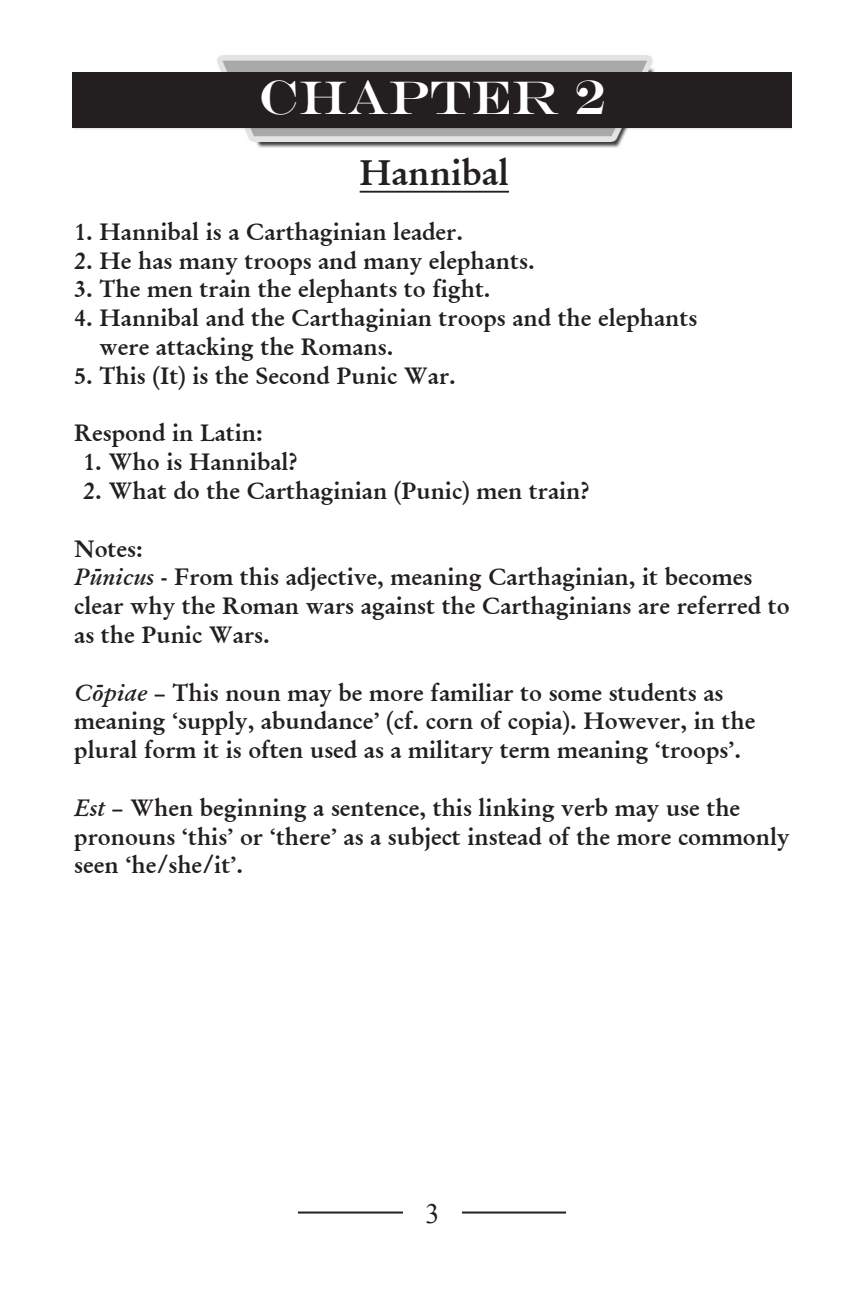
<style>
.page{position:relative;width:864px;height:1296px;background:#fff}
.page>*{position:absolute;margin:0;border:0;box-sizing:border-box;transform-origin:0 0}
.t1{font:48px "Engravers";color:#fff}
.t2{font:36px "Garamond Macron Bold By Paul Kennett";color:#231f20}
.t3{font:28px "Times New Roman";color:#231f20}
.t4{font:24px/28.8px "Garamond Macron Bold By Paul Kennett";color:#231f20}
.s1{font-family:"Garamond Macron Bold Italic By Paul Kennett"}
</style>
<div class="page">
<img style="left:74px;top:55px;width:718px;height:93px">
<hr style="left:298px;top:1212px;width:268px;height:2px;background:#231f20">
<div style="left:403px;top:1192px;width:59px;height:43px;background:#fff"></div>
<div style="left:72px;top:72px;width:720px;height:56px;background:#231f20"></div>
<hr style="left:360px;top:191px;width:149px;height:2px;background:#231f20">
<p class="t1" style="left:258px;top:70px;width:349px">CHAPTER 2</p>
<p class="t2" style="left:360px;top:148px;width:151px">Hannibal</p>
<p class="t4" style="left:74px;top:216px;width:390px">1. Hannibal is a Carthaginian leader.</p>
<p class="t4" style="left:74px;top:245px;width:462px">2. He has many troops and many elephants.</p>
<p class="t4" style="left:74px;top:274px;width:418px">3. The men train the elephants to fight.</p>
<p class="t4" style="left:100px;top:303px;width:599px;text-indent:-25px">4. Hannibal and the Carthaginian troops and the elephants were attacking the Romans.</p>
<p class="t4" style="left:74px;top:360px;width:383px">5. This (It) is the Second Punic War.</p>
<p class="t4" style="left:74px;top:418px;width:190px">Respond in Latin:</p>
<p class="t4" style="left:83px;top:447px;width:216px">1. Who is Hannibal?</p>
<p class="t4" style="left:83px;top:476px;width:508px">2. What do the Carthaginian (Punic) men train?</p>
<p class="t4" style="left:74px;top:533px;width:70px">Notes:</p>
<p class="t4" style="left:74px;top:562px;width:717px"><span class="s1">Pünicus</span> - From this adjective, meaning Carthaginian, it becomes clear why the Roman wars against the Carthaginians are referred to as the Punic Wars.</p>
<p class="t4" style="left:74px;top:677px;width:683px"><span class="s1">Cöpiae</span> – This noun may be more familiar to some students as meaning ‘supply, abundance’ (cf. corn of copia). However, in the plural form it is often used as a military term meaning ‘troops’.</p>
<p class="t4" style="left:74px;top:792px;width:717px"><span class="s1">Est</span> – When beginning a sentence, this linking verb may use the pronouns ‘this’ or ‘there’ as a subject instead of the more commonly seen ‘he/she/it’.</p>
<p class="t3" style="left:425px;top:1195px;width:15px">3</p>
</div>
